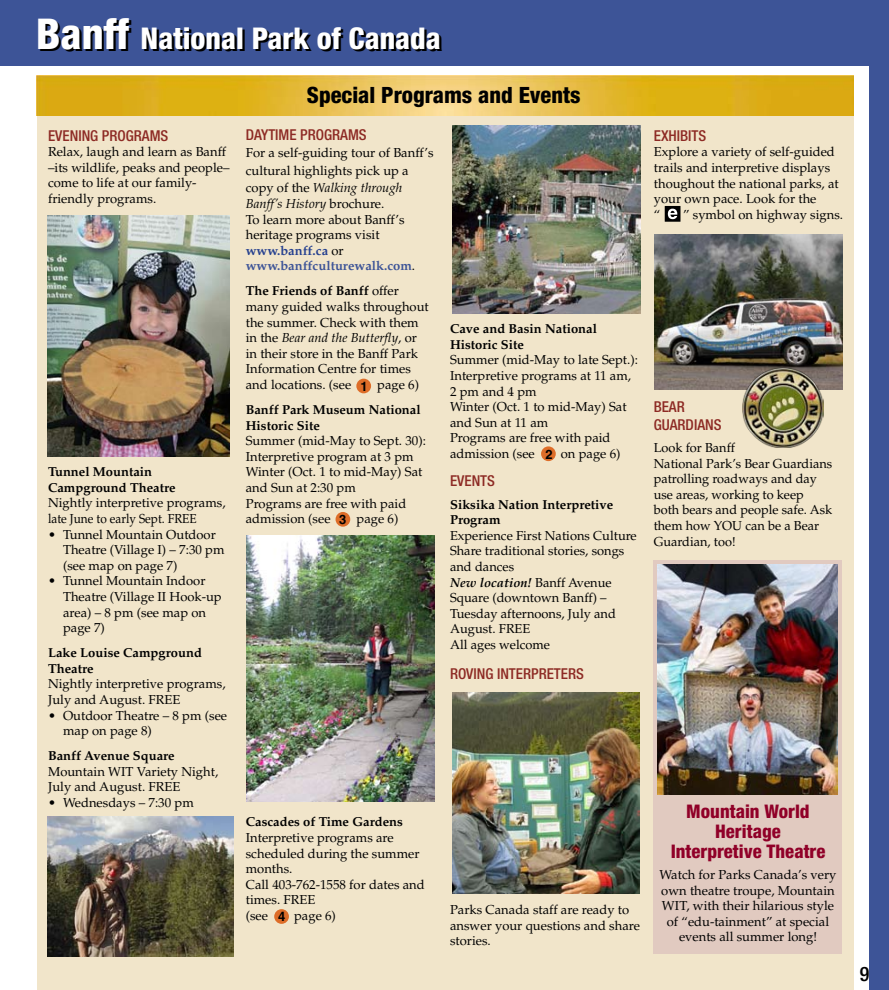
<style>
.page{position:relative;width:889px;height:990px;background:#fff}
.page>*{position:absolute;margin:0;border:0;box-sizing:border-box;transform-origin:0 0}
.t1{font:800 condensed 30px "Helvetica Neue";color:#fff}
.t2{font:800 condensed 22.5px "Helvetica Neue";color:#000}
.t3{font:500 condensed 20px "Helvetica Neue";color:#000}
.t4{font:800 condensed 18.75px/20px "Helvetica Neue";color:#900028;text-align:center}
.t5{font:500 condensed 15px/18px "Helvetica Neue";color:#8d2a24}
.t6{font:13px/15.6px "Palatino";color:#000}
.t7{font:700 13px/25px "Palatino";color:#000;text-align:right}
.t8{font:700 13px "Helvetica";color:#000}
.s1{font-size:42.5px}
.s2{font-weight:700}
.s3{font-style:italic}
.s4{font-weight:700;color:#25408f}
.s5{font-weight:700;color:#3d5497}
.s6{font-weight:400}
.s7{font-weight:700;font-style:italic}
</style>
<div class="page">
<div style="left:37px;top:114px;width:816px;height:876px;background:#f1e5ca"></div>
<div style="left:653px;top:561px;width:188px;height:393px;background:#e1cac0"></div>
<div style="left:0;top:0;width:889px;height:66px;background:#3d5497"></div>
<img style="left:37px;top:76px;width:816px;height:39px">
<div style="left:869px;top:47px;width:20px;height:943px;background:#3d5497"></div>
<div style="left:665px;top:206px;width:15px;height:16px;background:#000"></div>
<svg style="left:668px;top:209px;width:9px;height:10px"></svg>
<img style="left:48px;top:216px;width:181px;height:241px">
<img style="left:246px;top:536px;width:188px;height:265px">
<img style="left:452px;top:126px;width:188px;height:187px">
<img style="left:452px;top:692px;width:188px;height:202px">
<img style="left:654px;top:235px;width:188px;height:155px">
<img style="left:742px;top:367px;width:81px;height:81px">
<img style="left:657px;top:564px;width:181px;height:230px">
<div style="left:335px;top:512px;width:15px;height:15px;background:#de6d28;border-radius:50%"></div>
<div style="left:274px;top:909px;width:15px;height:15px;background:#de6d28;border-radius:50%"></div>
<div style="left:541px;top:446px;width:15px;height:15px;background:#de6d28;border-radius:50%"></div>
<div style="left:356px;top:379px;width:15px;height:14px;background:#de6d28;border-radius:50%"></div>
<img style="left:48px;top:817px;width:185px;height:140px">
<p class="t1" style="left:36px;top:20px;width:406px"><span class="s1">Banff</span> National Park of Canada</p>
<p class="t5" style="left:48px;top:126px;width:122px">EVENING PROGRAMS</p>
<p class="t6" style="left:48px;top:144px;width:183px">Relax, laugh and learn as Banff –its wildlife, peaks and people– come to life at our family&shy;friendly programs.</p>
<p class="t6" style="left:48px;top:464px;width:179px"><span class="s2">Tunnel Mountain<br>Campground Theatre<br></span>Nightly interpretive programs, late June to early Sept. FREE</p>
<p class="t6" style="left:63px;top:527px;width:163px;text-indent:-15px">• Tunnel Mountain Outdoor<br>Theatre (Village I) – 7:30 pm (see map on page 7)</p>
<p class="t6" style="left:63px;top:573px;width:160px;text-indent:-15px">• Tunnel Mountain Indoor<br>Theatre (Village II Hook-up area) – 8 pm (see map on page 7)</p>
<p class="t6" style="left:48px;top:645px;width:179px"><span class="s2">Lake Louise Campground<br>Theatre<br></span>Nightly interpretive programs,<br>July and August. FREE</p>
<p class="t6" style="left:63px;top:708px;width:166px;text-indent:-15px">• Outdoor Theatre – 8 pm (see map on page 8)</p>
<p class="t6" style="left:48px;top:748px;width:172px"><span class="s2">Banff Avenue Square<br></span>Mountain WIT Variety Night,<br>July and August. FREE</p>
<p class="t6" style="left:48px;top:795px;width:147px">• Wednesdays – 7:30 pm</p>
<p class="t2" style="left:307px;top:81px;width:275px">Special Programs and Events</p>
<p class="t5" style="left:246px;top:125px;width:122px">DAYTIME PROGRAMS</p>
<p class="t6" style="left:246px;top:144px;width:189px;line-height:17.5px">For a self-guiding tour of Banff’s cultural highlights pick up a copy of the <span class="s3">Walking through</span></p>
<p class="t6" style="left:246px;top:196px;width:171px"><span class="s3">Banff’s History</span> brochure.<br>To learn more about Banff’s heritage programs visit <span class="s4">www.banff.ca</span> or <span class="s5">www.banffculturewalk.com</span>.</p>
<p class="t6" style="left:246px;top:283px;width:184px"><span class="s2">The Friends of Banff</span> offer many guided walks throughout the summer. Check with them in the <span class="s3">Bear and the Butterfly</span>, or in their store in the Banff Park<br>Information Centre for times and locations. (see</p>
<p class="t7" style="left:246px;top:372px;width:176px"><span class="s6">page 6)<br></span>Banff Park Museum National</p>
<p class="t6" style="left:246px;top:418px;width:182px"><span class="s2">Historic Site<br></span>Summer (mid-May to Sept. 30):<br>Interpretive program at 3 pm<br>Winter (Oct. 1 to mid-May) Sat and Sun at 2:30 pm<br>Programs are free with paid admission (see</p>
<p class="t8" style="left:361px;top:378px;width:9px">1</p>
<p class="t6" style="left:356px;top:511px;width:43px">page 6)</p>
<p class="t8" style="left:339px;top:511px;width:9px">3</p>
<p class="t6" style="left:450px;top:321px;width:189px"><span class="s2">Cave and Basin National<br>Historic Site<br></span>Summer (mid-May to late Sept.):<br>Interpretive programs at 11 am,<br>2 pm and 4 pm<br>Winter (Oct. 1 to mid-May) Sat and Sun at 11 am<br>Programs are free with paid admission (see</p>
<p class="t6" style="left:561px;top:446px;width:61px">on page 6)</p>
<p class="t8" style="left:545px;top:446px;width:9px">2</p>
<p class="t5" style="left:450px;top:472px;width:46px">EVENTS</p>
<p class="t6" style="left:450px;top:497px;width:188px"><span class="s2">Siksika Nation Interpretive<br>Program<br></span>Experience First Nations Culture<br>Share traditional stories, songs and dances<br><span class="s7">New location!</span> Banff Avenue<br>Square (downtown Banff) –<br>Tuesday afternoons, July and<br>August. FREE<br>All ages welcome</p>
<p class="t5" style="left:450px;top:664px;width:135px">ROVING INTERPRETERS</p>
<p class="t5" style="left:654px;top:126px;width:54px">EXHIBITS</p>
<p class="t6" style="left:654px;top:144px;width:186px">Explore a variety of self-guided trails and interpretive displays thoughout the national parks, at your own pace. Look for the<br>“</p>
<p class="t6" style="left:683px;top:207px;width:162px">” symbol on highway signs.</p>
<p class="t5" style="left:654px;top:397px;width:69px">BEAR<br>GUARDIANS</p>
<p class="t6" style="left:654px;top:440px;width:180px">Look for Banff<br>National Park’s Bear Guardians patrolling roadways and day use areas, working to keep both bears and people safe. Ask them how YOU can be a Bear<br>Guardian, too!</p>
<p class="t6" style="left:246px;top:814px;width:180px"><span class="s2">Cascades of Time Gardens<br></span>Interpretive programs are scheduled during the summer months.<br>Call 403-762-1558 for dates and times. FREE<br>(see</p>
<p class="t6" style="left:294px;top:908px;width:43px">page 6)</p>
<p class="t8" style="left:278px;top:909px;width:9px">4</p>
<p class="t6" style="left:450px;top:902px;width:191px">Parks Canada staff are ready to answer your questions and share stories.</p>
<p class="t4" style="left:671px;top:801px;width:156px">Mountain World<br>Heritage<br>Interpretive Theatre</p>
<p class="t6" style="left:659px;top:867px;width:178px;text-align:center">Watch for Parks Canada’s very own theatre troupe, Mountain<br>WIT, with their hilarious style of “edu-tainment” at special events all summer long!</p>
<p class="t3" style="left:860px;top:962px;width:11px">9</p>
</div>
